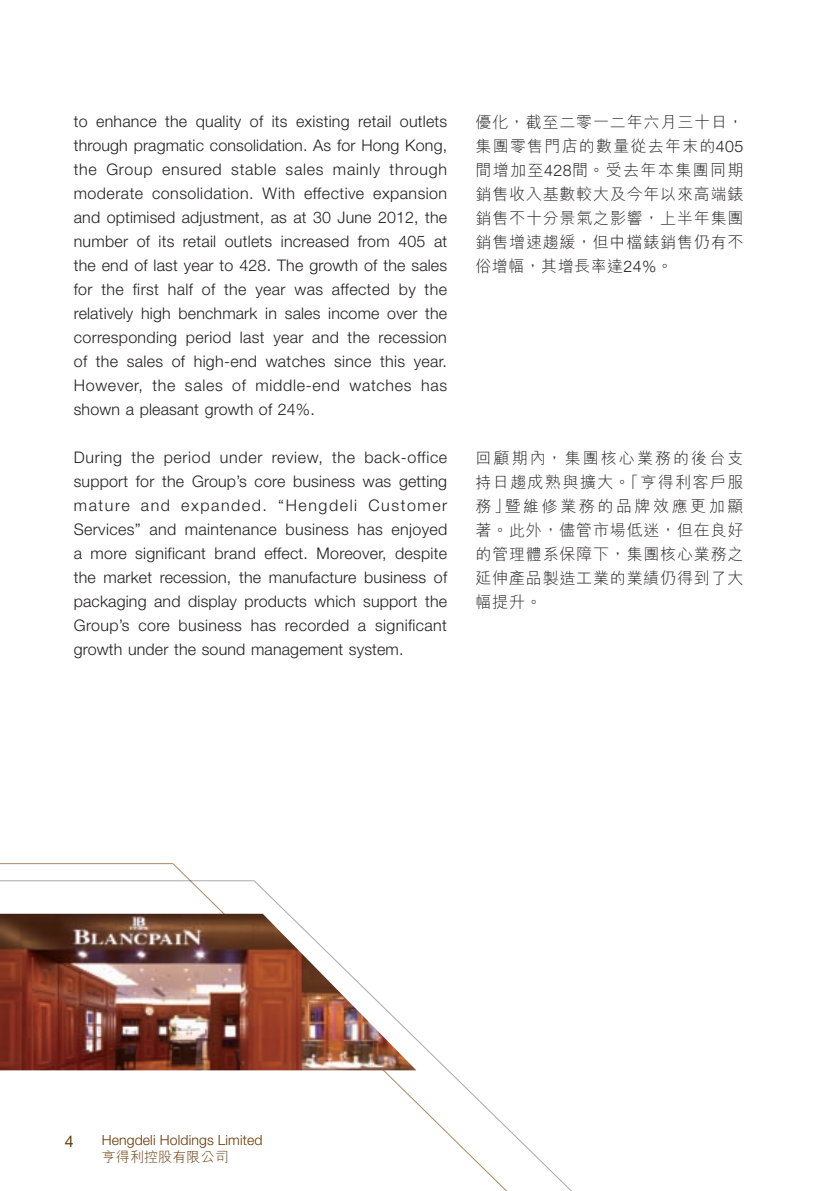
<style>
.page{position:relative;width:840px;height:1191px;background:#fff}
.page>*{position:absolute;margin:0;border:0;box-sizing:border-box;transform-origin:0 0}
.t1{font:300 16px/24px "Helvetica Neue LT Std";letter-spacing:.01em;color:#231f20;text-align:justify}
.t2{font:300 16px/24px "M Hei HK";letter-spacing:.05em;color:#231f20;text-align:justify}
.t3{font:300 14px/16.4px "Helvetica Neue LT Std";letter-spacing:.01em;color:#653500}
.s1{font-family:"Helvetica Neue LT Std"}
.s2{font-family:"M Hei HK"}
</style>
<div class="page">
<svg style="left:0;top:880px;width:572px;height:311px"></svg>
<img style="left:0;top:913px;width:416px;height:157px">
<svg style="left:65px;top:1135px;width:8px;height:12px"></svg>
<p class="t1" style="left:74px;top:109px;width:375px">to enhance the quality of its existing retail outlets through pragmatic consolidation. As for Hong Kong, the Group ensured stable sales mainly through moderate consolidation. With effective expansion and optimised adjustment, as at 30 June 2012, the number of its retail outlets increased from 405 at the end of last year to 428. The growth of the sales for the first half of the year was affected by the relatively high benchmark in sales income over the corresponding period last year and the recession of the sales of high-end watches since this year.<br>However, the sales of middle-end watches has shown a pleasant growth of 24%.</p>
<p class="t1" style="left:74px;top:445px;width:375px">During the period under review, the back-office support for the Group’s core business was getting mature and expanded. “Hengdeli Customer Services” and maintenance business has enjoyed a more significant brand effect. Moreover, despite the market recession, the manufacture business of packaging and display products which support the Group’s core business has recorded a significant growth under the sound management system.</p>
<p class="t2" style="left:475px;top:109px;width:269px">優化，截至二零一二年六月三十日，集團零售門店的數量從去年末的<span class="s1">405</span>間增加至<span class="s1">428</span>間。受去年本集團同期銷售收入基數較大及今年以來高端錶銷售不十分景氣之影響，上半年集團銷售增速趨緩，但中檔錶銷售仍有不俗增幅，其增長率達<span class="s1">24%</span>。</p>
<p class="t2" style="left:475px;top:445px;width:269px">回顧期內，集團核心業務的後台支持日趨成熟與擴大。「亨得利客戶服務」暨維修業務的品牌效應更加顯著。此外，儘管市場低迷，但在良好的管理體系保障下，集團核心業務之延伸產品製造工業的業績仍得到了大幅提升。</p>
<p class="t3" style="left:102px;top:1131px;width:162px">Hengdeli Holdings Limited<span class="s2">亨得利控股有限公司</span></p>
</div>
